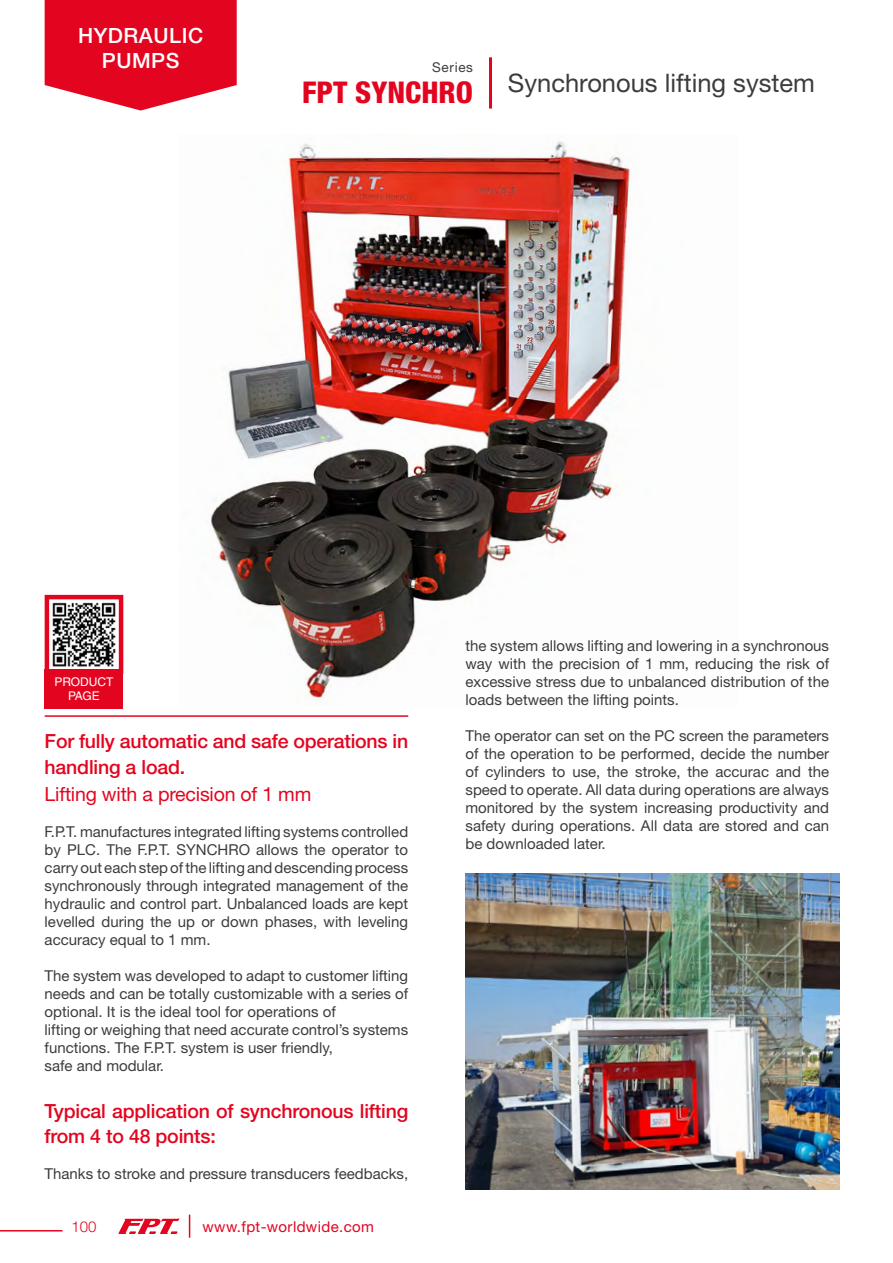
<style>
.page{position:relative;width:893px;height:1263px;background:#fff}
.page>*{position:absolute;margin:0;border:0;box-sizing:border-box;transform-origin:0 0}
.t1{font:800 condensed 30px "Helvetica Neue LT Std";color:#e30520}
.t2{font:25.5px "Helvetica Neue LT Std";color:#3c3c3b}
.t3{font:500 21px/25.2px "Helvetica Neue LT Std";letter-spacing:.025em;color:#fff;text-align:center}
.t4{font:500 19.5px/25.2px "Helvetica Neue LT Std";letter-spacing:-.01em;color:#e30520}
.t5{font:19.5px "Helvetica Neue LT Std";letter-spacing:-.01em;color:#e30520}
.t6{font:15px/18px "Helvetica Neue LT Std";color:#3c3c3b;text-align:justify}
.t7{font:15px "Helvetica Neue LT Std";letter-spacing:.025em;color:#e30520}
.t8{font:300 15px "Helvetica Neue LT Std";color:#e30520}
.t9{font:13.5px "Helvetica Neue LT Std";letter-spacing:.05em;color:#3c3c3b}
.t10{font:12px/14.4px "Helvetica LT Std";color:#fff;text-align:center}
</style>
<div class="page">
<hr style="left:45px;top:715px;width:363px;height:2px;background:#e30520">
<svg style="left:45px;top:0;width:192px;height:111px;background:#e6233a"></svg>
<hr style="left:489px;top:57px;width:3px;height:52px;background:#e30520">
<img style="left:211px;top:141px;width:421px;height:557px">
<img style="left:465px;top:874px;width:375px;height:315px">
<img style="left:52px;top:602px;width:64px;height:65px">
<div style="left:45px;top:595px;width:78px;height:78px;border:4px solid #e30520"></div>
<div style="left:45px;top:669px;width:78px;height:39px;background:#e30520"></div>
<svg style="left:189px;top:1214px;width:1px;height:24px"></svg>
<svg style="left:118px;top:1218px;width:62px;height:16px"></svg>
<hr style="left:0;top:1230px;width:63px;height:1px;background:#e30520">
<h3 class="t3" style="left:78px;top:23px;width:127px">HYDRAULIC<br>PUMPS</h3>
<p class="t9" style="left:432px;top:59px;width:42px">Series</p>
<h1 class="t1" style="left:302px;top:74px;width:173px">FPT SYNCHRO</h1>
<h2 class="t2" style="left:508px;top:68px;width:309px">Synchronous lifting system</h2>
<p class="t10" style="left:54px;top:674px;width:61px">PRODUCT<br>PAGE</p>
<h3 class="t4" style="left:45px;top:729px;width:365px">For fully automatic and safe operations in handling a load.</h3>
<h3 class="t5" style="left:45px;top:782px;width:268px">Lifting with a precision of 1 mm</h3>
<p class="t6" style="left:45px;top:822px;width:365px">F.P.T. manufactures integrated lifting systems controlled by PLC. The F.P.T. SYNCHRO allows the operator to carry out each step of the lifting and descending process synchronously through integrated management of the hydraulic and control part. Unbalanced loads are kept levelled during the up or down phases, with leveling accuracy equal to 1 mm.</p>
<p class="t6" style="left:45px;top:966px;width:365px;text-align:left">The system was developed to adapt to customer lifting needs and can be totally customizable with a series of optional. It is the ideal tool for operations of<br>lifting or weighing that need accurate control’s systems functions. The F.P.T. system is user friendly,<br>safe and modular.</p>
<h3 class="t4" style="left:45px;top:1098px;width:365px">Typical application of synchronous lifting from 4 to 48 points:</h3>
<p class="t6" style="left:45px;top:1164px;width:365px">Thanks to stroke and pressure transducers feedbacks,</p>
<p class="t8" style="left:72px;top:1217px;width:27px">100</p>
<p class="t7" style="left:203px;top:1217px;width:173px">www.fpt-worldwide.com</p>
<p class="t6" style="left:465px;top:636px;width:365px">the system allows lifting and lowering in a synchronous way with the precision of 1 mm, reducing the risk of excessive stress due to unbalanced distribution of the loads between the lifting points.</p>
<p class="t6" style="left:465px;top:726px;width:365px">The operator can set on the PC screen the parameters of the operation to be performed, decide the number of cylinders to use, the stroke, the accurac and the speed to operate. All data during operations are always monitored by the system increasing productivity and safety during operations. All data are stored and can be downloaded later.</p>
</div>
